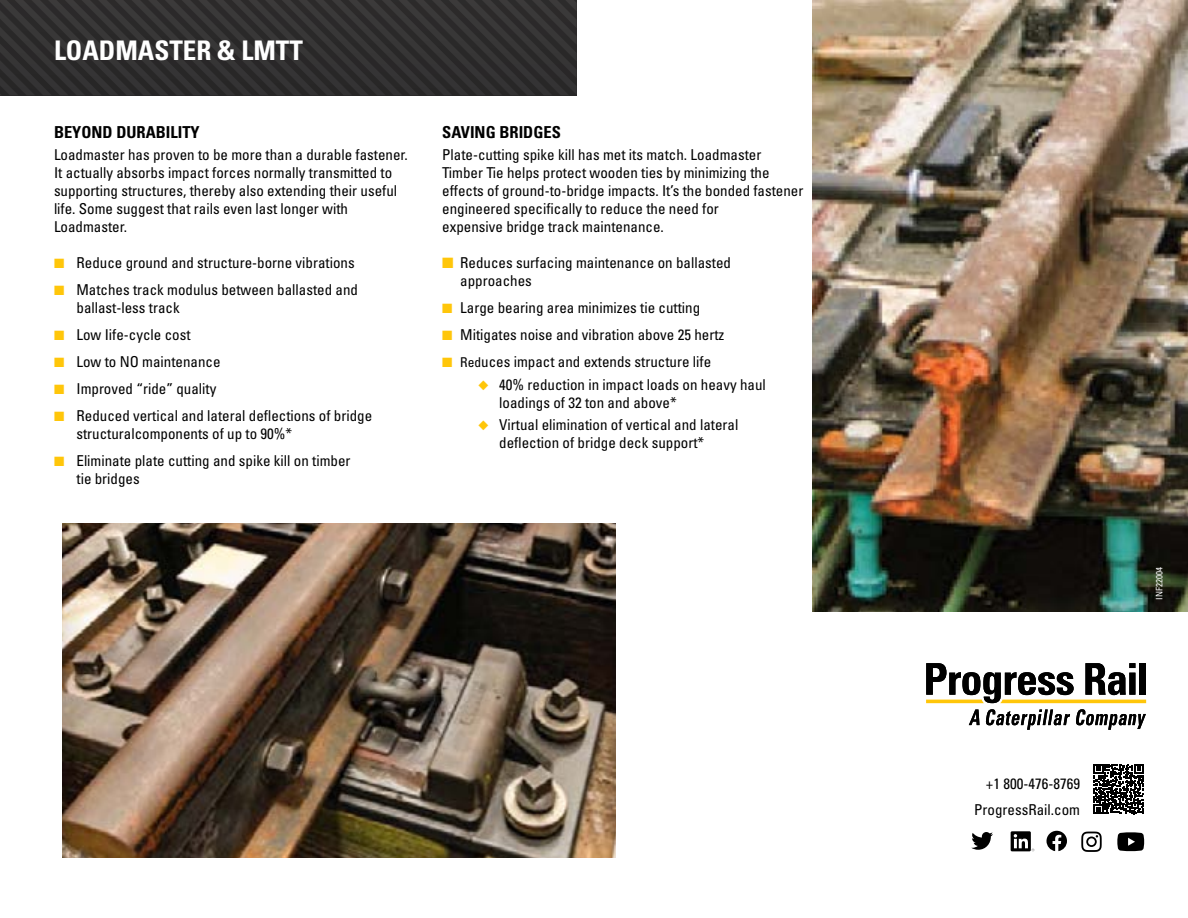
<style>
.page{position:relative;width:1188px;height:918px;background:#fff}
.page>*{position:absolute;margin:0;border:0;box-sizing:border-box;transform-origin:0 0}
.t1{font:700 condensed 27px "Univers LT Std";color:#fff}
.t2{font:700 condensed 16.5px "Univers LT Std";color:#000}
.t3{font:condensed 15px/18px "Univers LT Std";color:#000}
.t4{font:condensed 9px "Univers LT Std";color:#fff}
.s1{color:#ffc60a}
.s2{font-size:13.5px}
</style>
<div class="page">
<svg style="left:0;top:0;width:577px;height:95px;background:#302f2f"></svg>
<img style="left:813px;top:0;width:375px;height:612px">
<img style="left:63px;top:524px;width:553px;height:333px">
<svg style="left:926px;top:663px;width:221px;height:189px"></svg>
<h1 class="t1" style="left:54px;top:34px;width:250px">LOADMASTER &amp; LMTT</h1>
<p class="t2" style="left:54px;top:122px;width:147px">BEYOND DURABILITY</p>
<p class="t3" style="left:54px;top:146px;width:355px">Loadmaster has proven to be more than a durable fastener.<br>It actually absorbs impact forces normally transmitted to supporting structures, thereby also extending their useful life. Some suggest that rails even last longer with Loadmaster.</p>
<p class="t3" style="left:54px;top:254px;width:302px"><span class="s1">■</span> Reduce ground and structure-borne vibrations</p>
<p class="t3" style="left:76px;top:281px;width:283px;text-indent:-22px"><span class="s1">■</span> Matches track modulus between ballasted and ballast-less track</p>
<p class="t3" style="left:54px;top:326px;width:138px"><span class="s1">■</span> Low Iife-cycle cost</p>
<p class="t3" style="left:54px;top:353px;width:168px"><span class="s1">■</span> Low to NO maintenance</p>
<p class="t3" style="left:54px;top:380px;width:164px"><span class="s1">■</span> Improved “ride” quality</p>
<p class="t3" style="left:76px;top:407px;width:297px;text-indent:-22px"><span class="s1">■</span> Reduced vertical and lateral deflections of bridge structuralcomponents of up to 90%*</p>
<p class="t3" style="left:76px;top:452px;width:276px;text-indent:-22px"><span class="s1">■</span> Eliminate plate cutting and spike kill on timber tie bridges</p>
<p class="t2" style="left:442px;top:122px;width:120px">SAVING BRIDGES</p>
<p class="t3" style="left:442px;top:146px;width:363px">Plate-cutting spike kill has met its match. Loadmaster Timber Tie helps protect wooden ties by minimizing the effects of ground-to-bridge impacts. It’s the bonded fastener engineered specifically to reduce the need for<br>expensive bridge track maintenance.</p>
<p class="t3" style="left:460px;top:254px;width:272px;text-indent:-18px"><span class="s1">■</span> Reduces surfacing maintenance on ballasted approaches</p>
<p class="t3" style="left:442px;top:299px;width:259px"><span class="s1">■</span> Large bearing area minimizes tie cutting</p>
<p class="t3" style="left:442px;top:326px;width:284px"><span class="s1">■</span> Mitigates noise and vibration above 25 hertz</p>
<p class="t3" style="left:442px;top:353px;width:270px"><span class="s1">■</span> <span class="s2">Red</span>uces impact and extends structure life</p>
<p class="t3" style="left:499px;top:375px;width:268px;text-indent:-21px"><span class="s1">◆</span> 40% reduction in impact loads on heavy haul loadings of 32 ton and above*</p>
<p class="t3" style="left:499px;top:416px;width:241px;text-indent:-21px"><span class="s1">◆</span> Virtual elimination of vertical and lateral deflection of bridge deck support*</p>
<p class="t3" style="left:974px;top:771px;width:107px;line-height:25.5px;text-align:right">+1 800-476-8769<br>ProgressRail.com</p>
<p class="t4" style="left:1154px;top:600px;width:34px;rotate:-90deg">INF22004</p>
</div>
